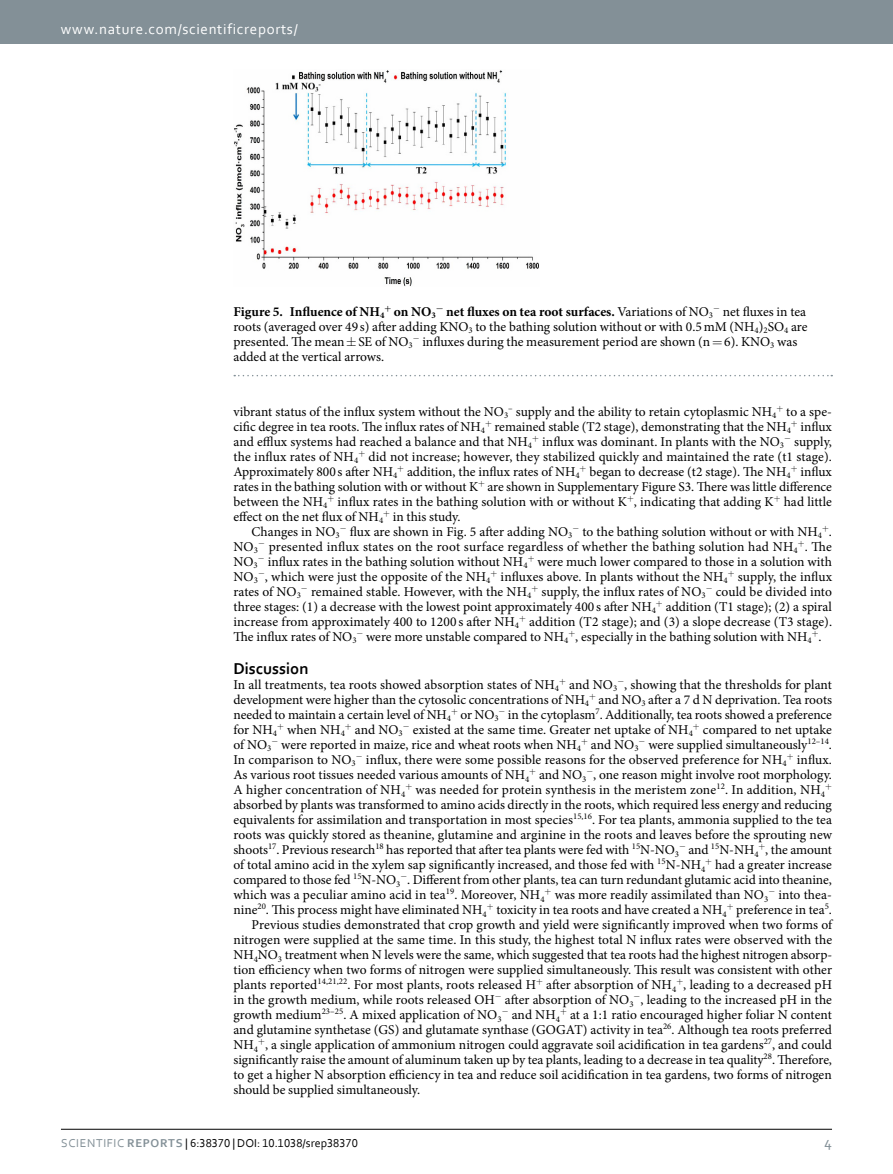
<style>
.page{position:relative;width:893px;height:1174px;background:#fff}
.page>*{position:absolute;margin:0;border:0;box-sizing:border-box;transform-origin:0 0}
.t1{font:700 16.5px "Ptrbwp Corbel";color:#000}
.t2{font:15px "Scktqh Corbel";letter-spacing:.045em;color:#fff}
.t3{font:15px "Xfljmw Corbel";color:#839097}
.t4{font:13.5px/15px "Mjkxll Minion Pro";color:#000;text-align:justify}
.t5{font:700 13.5px "Pnfkfl Minion Pro";color:#000}
.t6{font:12px "Xjsrqt Ywksvl Dpgjxb Wgpdpk Mrymbm Dqmyqq Corbel";color:#000}
.s1{font-family:"Mjkxll Minion Pro";font-weight:400}
.s2{font-family:"Srmjnt Corbel";color:#839097}
.s3{font-family:"Jjxjhj Corbel";font-weight:700;color:#839097}
</style>
<div class="page">
<div style="left:0;top:0;width:893px;height:43px;background:#839097"></div>
<hr style="left:61px;top:1129px;width:771px;height:1px;background:#000">
<img style="left:234px;top:70px;width:305px;height:216px">
<svg style="left:234px;top:375px;width:598px;height:1px"></svg>
<p class="t2" style="left:61px;top:19px;width:238px">www.nature.com/scientificreports/</p>
<p class="t5" style="left:233px;top:302px;width:574px">Figure 5. Influence of NH<sub>4</sub> on NO<sub>3</sub>− net fluxes on tea root surfaces. <span class="s1">Variations of NO</span><sub>3</sub>− <span class="s1">net fluxes in tea</span></p>
<p class="t4" style="left:233px;top:319px;width:575px;text-align:left">roots (averaged over 49 s) after adding KNO<sub>3</sub> to the bathing solution without or with 0.5mM (NH<sub>4</sub>)<sub>2</sub>SO<sub>4</sub> are presented. The mean SE of NO<sub>3</sub>− influxes during the measurement period are shown (n 6). KNO<sub>3</sub> was added at the vertical arrows.</p>
<p class="t4" style="left:233px;top:404px;width:600px">vibrant status of the influx system without the NO<sub>3</sub><sup>–</sup> supply and the ability to retain cytoplasmic NH<sub>4</sub> to a spe&shy;cific degree in tea roots. The influx rates of NH<sub>4</sub> remained stable (T2 stage), demonstrating that the NH<sub>4</sub> influx and efflux systems had reached a balance and that NH<sub>4</sub> influx was dominant. In plants with the NO<sub>3</sub>− supply, the influx rates of NH<sub>4</sub> did not increase; however, they stabilized quickly and maintained the rate (t1 stage).<br>Approximately 800 s after NH<sub>4</sub> addition, the influx rates of NH<sub>4</sub> began to decrease (t2 stage). The NH<sub>4</sub> influx rates in the bathing solution with or without K are shown in Supplementary Figure S3. There was little difference between the NH<sub>4</sub> influx rates in the bathing solution with or without K , indicating that adding K had little effect on the net flux of NH<sub>4</sub> in this study.</p>
<p class="t4" style="left:233px;top:524px;width:600px;text-indent:18px">Changes in NO<sub>3</sub>− flux are shown in Fig. 5 after adding NO<sub>3</sub>− to the bathing solution without or with NH<sub>4</sub> .<br>NO<sub>3</sub>− presented influx states on the root surface regardless of whether the bathing solution had NH<sub>4</sub> . The NO<sub>3</sub>− influx rates in the bathing solution without NH<sub>4</sub> were much lower compared to those in a solution with NO<sub>3</sub>−, which were just the opposite of the NH<sub>4</sub> influxes above. In plants without the NH<sub>4</sub> supply, the influx rates of NO<sub>3</sub>− remained stable. However, with the NH<sub>4</sub> supply, the influx rates of NO<sub>3</sub>− could be divided into three stages: (1) a decrease with the lowest point approximately 400 s after NH<sub>4</sub> addition (T1 stage); (2) a spiral increase from approximately 400 to 1200 s after NH<sub>4</sub> addition (T2 stage); and (3) a slope decrease (T3 stage).<br>The influx rates of NO<sub>3</sub>− were more unstable compared to NH<sub>4</sub> , especially in the bathing solution with NH<sub>4</sub> .</p>
<p class="t1" style="left:233px;top:658px;width:77px">Discussion</p>
<p class="t4" style="left:233px;top:677px;width:600px">In all treatments, tea roots showed absorption states of NH<sub>4</sub> and NO<sub>3</sub>−, showing that the thresholds for plant</p>
<p class="t4" style="left:233px;top:692px;width:600px">development were higher than the cytosolic concentrations of NH<sub>4</sub> and NO<sub>3</sub> after a 7 d N deprivation. Tea roots</p>
<p class="t4" style="left:233px;top:707px;width:600px">needed to maintain a certain level of NH<sub>4</sub> or NO<sub>3</sub>− in the cytoplasm<sup>7</sup>. Additionally, tea roots showed a preference</p>
<p class="t4" style="left:233px;top:722px;width:600px">for NH<sub>4</sub> when NH<sub>4</sub> and NO<sub>3</sub>− existed at the same time. Greater net uptake of NH<sub>4</sub> compared to net uptake</p>
<p class="t4" style="left:233px;top:737px;width:600px">of NO<sub>3</sub>− were reported in maize, rice and wheat roots when NH<sub>4</sub> and NO<sub>3</sub>− were supplied simultaneously<sup>12–14</sup>.</p>
<p class="t4" style="left:233px;top:752px;width:600px">In comparison to NO<sub>3</sub>− influx, there were some possible reasons for the observed preference for NH<sub>4</sub> influx.</p>
<p class="t4" style="left:233px;top:767px;width:600px">As various root tissues needed various amounts of NH<sub>4</sub> and NO<sub>3</sub>−, one reason might involve root morphology.</p>
<p class="t4" style="left:233px;top:782px;width:593px">A higher concentration of NH<sub>4</sub> was needed for protein synthesis in the meristem zone<sup>12</sup>. In addition, NH<sub>4</sub></p>
<p class="t4" style="left:233px;top:797px;width:600px">absorbed by plants was transformed to amino acids directly in the roots, which required less energy and reducing</p>
<p class="t4" style="left:233px;top:812px;width:600px">equivalents for assimilation and transportation in most species<sup>15,16</sup>. For tea plants, ammonia supplied to the tea</p>
<p class="t4" style="left:233px;top:827px;width:600px">roots was quickly stored as theanine, glutamine and arginine in the roots and leaves before the sprouting new</p>
<p class="t4" style="left:233px;top:842px;width:600px">shoots<sup>17</sup>. Previous research<sup>18</sup> has reported that after tea plants were fed with <sup>15</sup>N-NO<sub>3</sub>− and <sup>15</sup>N-NH<sub>4</sub> , the amount</p>
<p class="t4" style="left:233px;top:857px;width:600px">of total amino acid in the xylem sap significantly increased, and those fed with <sup>15</sup>N-NH<sub>4</sub> had a greater increase</p>
<p class="t4" style="left:233px;top:872px;width:600px">compared to those fed <sup>15</sup>N-NO<sub>3</sub>−. Different from other plants, tea can turn redundant glutamic acid into theanine,</p>
<p class="t4" style="left:233px;top:887px;width:600px">which was a peculiar amino acid in tea<sup>19</sup>. Moreover, NH<sub>4</sub> was more readily assimilated than NO<sub>3</sub>− into thea-</p>
<p class="t4" style="left:233px;top:902px;width:600px">nine<sup>20</sup>. This process might have eliminated NH<sub>4</sub> toxicity in tea roots and have created a NH<sub>4</sub> preference in tea<sup>5</sup>.</p>
<p class="t4" style="left:251px;top:917px;width:582px">Previous studies demonstrated that crop growth and yield were significantly improved when two forms of</p>
<p class="t4" style="left:233px;top:932px;width:600px">nitrogen were supplied at the same time. In this study, the highest total N influx rates were observed with the</p>
<p class="t4" style="left:233px;top:947px;width:600px">NH<sub>4</sub>NO<sub>3</sub> treatment when N levels were the same, which suggested that tea roots had the highest nitrogen absorp-</p>
<p class="t4" style="left:233px;top:962px;width:600px">tion efficiency when two forms of nitrogen were supplied simultaneously. This result was consistent with other</p>
<p class="t4" style="left:233px;top:977px;width:600px">plants reported<sup>14,21,22</sup>. For most plants, roots released H after absorption of NH<sub>4</sub> , leading to a decreased pH</p>
<p class="t4" style="left:233px;top:992px;width:600px">in the growth medium, while roots released OH− after absorption of NO<sub>3</sub>−, leading to the increased pH in the</p>
<p class="t4" style="left:233px;top:1007px;width:600px">growth medium<sup>23–25</sup>. A mixed application of NO<sub>3</sub>− and NH<sub>4</sub> at a 1:1 ratio encouraged higher foliar N content</p>
<p class="t4" style="left:233px;top:1022px;width:600px">and glutamine synthetase (GS) and glutamate synthase (GOGAT) activity in tea<sup>26</sup>. Although tea roots preferred</p>
<p class="t4" style="left:233px;top:1037px;width:600px">NH<sub>4</sub> , a single application of ammonium nitrogen could aggravate soil acidification in tea gardens<sup>27</sup>, and could</p>
<p class="t4" style="left:233px;top:1052px;width:600px">significantly raise the amount of aluminum taken up by tea plants, leading to a decrease in tea quality<sup>28</sup>. Therefore,</p>
<p class="t4" style="left:233px;top:1067px;width:600px">to get a higher N absorption efficiency in tea and reduce soil acidification in tea gardens, two forms of nitrogen</p>
<p class="t4" style="left:233px;top:1082px;width:188px">should be supplied simultaneously.</p>
<p class="t6" style="left:61px;top:1135px;width:298px"><span class="s2">SCIENTIFIC</span> <span class="s3">REPORTS</span> | 6:38370 | DOI: 10.1038/srep38370</p>
<p class="t3" style="left:824px;top:1132px;width:9px">4</p>
</div>
